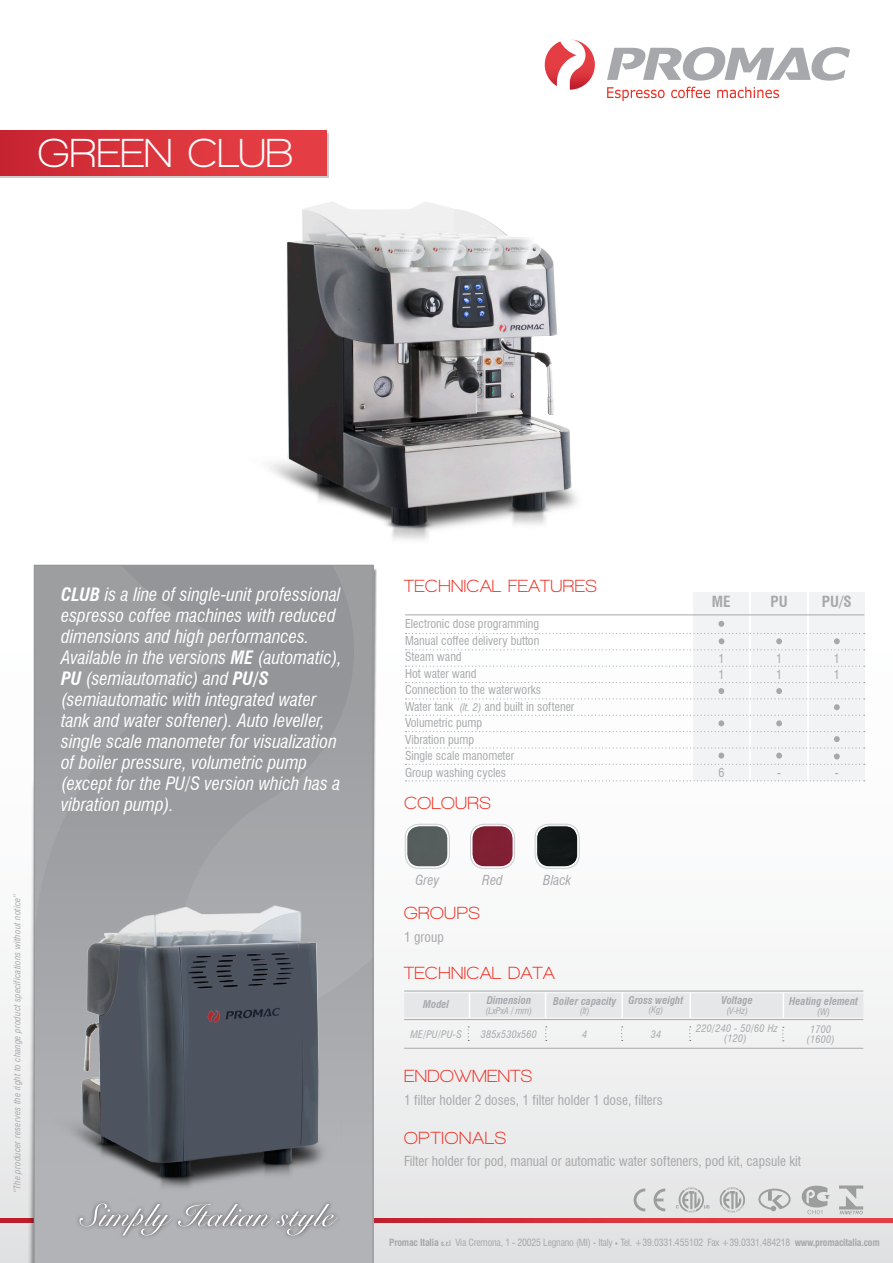
<style>
.page{position:relative;width:893px;height:1263px;background:#fff}
.page>*{position:absolute;margin:0;border:0;box-sizing:border-box;transform-origin:0 0}
.t1{font:700 41.55px "Walkway";letter-spacing:.005em;color:#fff}
.t2{font:italic condensed 18px/21px "Swiss 721 BT";color:#fff}
.t3{font:700 18px "Walkway";letter-spacing:.025em;color:#ee2e22}
.t4{font:700 18px "Walkway";letter-spacing:.05em;color:#ee2e22}
.t5{font:700 condensed 15px "Swiss 721 BT";color:#a6a8ab}
.t6{font:condensed 13.5px "Swiss 721 BT";color:#a6a8ab}
.t7{font:italic condensed 13.5px "Swiss 721 BT";color:#a6a8ab}
.t8{font:condensed 12px "Swiss 721 BT";color:#a6a8ab}
.t9{font:italic 700 condensed 10.5px "Swiss 721 BT";color:#a6a8ab}
.t10{font:italic condensed 10.2px/10.5px "Swiss 721 BT";letter-spacing:.025em;color:#a6a8ab;text-align:center}
.t11{font:condensed 9.75px "Swiss 721 BT";letter-spacing:-.02em;color:#a6a8ab}
.t12{font:italic condensed 9px "Swiss 721 BT";letter-spacing:.025em;color:#a6a8ab}
.s1{font-weight:700}
.s2{font-style:italic;font-size:10.5px}
.s3{font-weight:700;font-size:7.5px}
.s4{font-family:"Corbel";font-weight:700;font-stretch:normal;font-size:7.5px}
</style>
<div class="page">
<div style="left:0;top:0;width:893px;height:1263px;background:linear-gradient(to bottom,#fff,#edeeee)"></div>
<svg style="left:0;top:1218px;width:893px;height:5px;background:#d6323b"></svg>
<svg style="left:34px;top:565px;width:339px;height:698px;background:#9c9ea1"></svg>
<div style="left:75px;top:1199px;width:267px;height:41px;background:#b2b3b7"></div>
<svg style="left:79px;top:1203px;width:258px;height:32px"></svg>
<svg style="left:607px;top:87px;width:58px;height:14px"></svg>
<svg style="left:671px;top:87px;width:39px;height:11px"></svg>
<svg style="left:717px;top:87px;width:62px;height:11px"></svg>
<svg style="left:607px;top:47px;width:243px;height:34px"></svg>
<svg style="left:545px;top:40px;width:50px;height:50px"></svg>
<svg style="left:758px;top:1188px;width:33px;height:23px"></svg>
<svg style="left:634px;top:1188px;width:11px;height:23px"></svg>
<svg style="left:654px;top:1188px;width:11px;height:23px"></svg>
<svg style="left:675px;top:1187px;width:34px;height:26px"></svg>
<svg style="left:719px;top:1187px;width:26px;height:26px"></svg>
<svg style="left:802px;top:1186px;width:27px;height:28px"></svg>
<svg style="left:839px;top:1185px;width:24px;height:29px"></svg>
<div style="left:0;top:133px;width:328px;height:45px;background:#cbccce"></div>
<div style="left:0;top:131px;width:326px;height:45px;background:linear-gradient(to right,#ca2632,#e94247)"></div>
<div style="left:693px;top:592px;width:56px;height:189px;background:#f2f3f4"></div>
<div style="left:751px;top:592px;width:56px;height:189px;background:#f2f3f4"></div>
<div style="left:809px;top:592px;width:56px;height:189px;background:#f2f3f4"></div>
<hr style="left:405px;top:614px;width:459px;height:1px;background:#a6a8ab">
<svg style="left:406px;top:666px;width:459px;height:1px"></svg>
<svg style="left:406px;top:780px;width:459px;height:1px"></svg>
<svg style="left:718px;top:621px;width:6px;height:6px"></svg>
<svg style="left:406px;top:633px;width:459px;height:17px"></svg>
<svg style="left:406px;top:682px;width:459px;height:83px"></svg>
<div style="left:405px;top:824px;width:45px;height:44px;border:1px solid #cbccce;border-radius:14px"></div>
<div style="left:470px;top:824px;width:45px;height:44px;border:1px solid #cbccce;border-radius:14px"></div>
<div style="left:535px;top:824px;width:44px;height:44px;border:1px solid #cbccce;border-radius:14px"></div>
<img style="left:407px;top:826px;width:41px;height:41px">
<div style="left:406px;top:825px;width:42px;height:42px;border:1px solid #fff;border-radius:13px"></div>
<img style="left:472px;top:826px;width:41px;height:41px">
<div style="left:471px;top:825px;width:43px;height:42px;border:1px solid #fff;border-radius:13px"></div>
<img style="left:537px;top:826px;width:41px;height:41px">
<div style="left:536px;top:825px;width:42px;height:42px;border:1px solid #fff;border-radius:13px"></div>
<img style="left:153px;top:177px;width:558px;height:372px">
<img style="left:0;top:879px;width:452px;height:322px">
<div style="left:404px;top:993px;width:459px;height:24px;background:#e6e7e9"></div>
<hr style="left:404px;top:1019px;width:459px;height:1px;background:#a6a8ab">
<hr style="left:404px;top:991px;width:459px;height:1px;background:#a6a8ab">
<svg style="left:469px;top:992px;width:1px;height:26px"></svg>
<svg style="left:545px;top:992px;width:1px;height:26px"></svg>
<hr style="left:621px;top:992px;width:2px;height:26px;background:#fff">
<hr style="left:689px;top:992px;width:2px;height:26px;background:#fff">
<svg style="left:783px;top:992px;width:1px;height:26px"></svg>
<svg style="left:468px;top:1026px;width:1px;height:15px"></svg>
<svg style="left:545px;top:1026px;width:2px;height:15px"></svg>
<svg style="left:621px;top:1026px;width:2px;height:15px"></svg>
<svg style="left:689px;top:1026px;width:2px;height:15px"></svg>
<svg style="left:782px;top:1027px;width:2px;height:14px"></svg>
<hr style="left:404px;top:1048px;width:459px;height:1px;background:#a6a8ab">
<p class="t1" style="left:38px;top:131px;width:256px">GREEN CLUB</p>
<p class="t12" style="left:12px;top:1193px;width:301px;rotate:-90deg">“The producer reserves the right to change product specifications without notice”</p>
<p class="t2" style="left:61px;top:584px;width:282px"><span class="s1">CLUB</span> is a line of single-unit professional espresso coffee machines with reduced dimensions and high performances.<br>Available in the versions <span class="s1">ME</span> (automatic), <span class="s1">PU</span> (semiautomatic) and <span class="s1">PU/S </span>(semiautomatic with integrated water tank and water softener). Auto leveller, single scale manometer for visualization of boiler pressure, volumetric pump (except for the PU/S version which has a vibration pump).</p>
<p class="t3" style="left:404px;top:576px;width:195px">TECHNICAL FEATURES</p>
<p class="t8" style="left:405px;top:617px;width:136px">Electronic dose programming</p>
<p class="t8" style="left:405px;top:633px;width:136px">Manual coffee delivery button</p>
<p class="t8" style="left:405px;top:650px;width:58px">Steam wand</p>
<p class="t8" style="left:405px;top:666px;width:73px">Hot water wand</p>
<p class="t8" style="left:405px;top:683px;width:138px">Connection to the waterworks</p>
<p class="t8" style="left:405px;top:699px;width:171px">Water tank <span class="s2">(lt. 2)</span> and built in softener</p>
<p class="t8" style="left:405px;top:716px;width:79px">Volumetric pump</p>
<p class="t8" style="left:405px;top:732px;width:71px">Vibration pump</p>
<p class="t8" style="left:405px;top:749px;width:111px">Single scale manometer</p>
<p class="t8" style="left:405px;top:765px;width:103px">Group washing cycles</p>
<p class="t3" style="left:404px;top:793px;width:89px">COLOURS</p>
<p class="t7" style="left:415px;top:872px;width:25px">Grey</p>
<p class="t7" style="left:482px;top:872px;width:22px">Red</p>
<p class="t7" style="left:543px;top:872px;width:30px">Black</p>
<p class="t3" style="left:404px;top:903px;width:77px">GROUPS</p>
<p class="t6" style="left:404px;top:929px;width:41px">1 group</p>
<p class="t3" style="left:404px;top:964px;width:152px">TECHNICAL DATA</p>
<p class="t5" style="left:712px;top:593px;width:20px">ME</p>
<p class="t5" style="left:770px;top:593px;width:19px">PU</p>
<p class="t5" style="left:822px;top:593px;width:31px">PU/S</p>
<p class="t8" style="left:718px;top:651px;width:7px">1</p>
<p class="t8" style="left:718px;top:667px;width:7px">1</p>
<p class="t8" style="left:776px;top:651px;width:7px">1</p>
<p class="t8" style="left:776px;top:667px;width:7px">1</p>
<p class="t8" style="left:834px;top:651px;width:7px">1</p>
<p class="t8" style="left:834px;top:667px;width:7px">1</p>
<p class="t8" style="left:718px;top:765px;width:7px">6</p>
<p class="t8" style="left:777px;top:765px;width:5px">-</p>
<p class="t8" style="left:835px;top:765px;width:5px">-</p>
<p class="t9" style="left:629px;top:993px;width:56px">Gross weight</p>
<p class="t12" style="left:649px;top:1005px;width:16px">(Kg)</p>
<p class="t10" style="left:651px;top:1029px;width:12px">34</p>
<p class="t9" style="left:487px;top:994px;width:46px">Dimension</p>
<p class="t12" style="left:486px;top:1005px;width:48px">(LxPxA / mm)</p>
<p class="t10" style="left:481px;top:1029px;width:58px">385x530x560</p>
<p class="t9" style="left:423px;top:998px;width:28px">Model</p>
<p class="t9" style="left:721px;top:994px;width:33px">Voltage</p>
<p class="t12" style="left:726px;top:1005px;width:23px">(V-Hz)</p>
<p class="t10" style="left:696px;top:1023px;width:83px">220/240 - 50/60 Hz (120)</p>
<p class="t9" style="left:553px;top:994px;width:65px">Boiler capacity</p>
<p class="t12" style="left:580px;top:1005px;width:11px">(lt)</p>
<p class="t10" style="left:410px;top:1029px;width:53px">ME/PU/PU-S</p>
<p class="t10" style="left:582px;top:1029px;width:7px">4</p>
<p class="t3" style="left:404px;top:1066px;width:130px">ENDOWMENTS</p>
<p class="t6" style="left:404px;top:1092px;width:260px">1 filter holder 2 doses, 1 filter holder 1 dose, filters</p>
<p class="t4" style="left:404px;top:1129px;width:104px">OPTIONALS</p>
<p class="t9" style="left:789px;top:995px;width:70px">Heating element</p>
<p class="t12" style="left:817px;top:1006px;width:14px">(W)</p>
<p class="t10" style="left:810px;top:1024px;width:23px">1700</p>
<p class="t10" style="left:807px;top:1034px;width:30px">(1600)</p>
<p class="t6" style="left:404px;top:1153px;width:398px">Filter holder for pod, manual or automatic water softeners, pod kit, capsule kit</p>
<p class="t11" style="left:389px;top:1236px;width:492px"><span class="s1">Promac Italia</span> <span class="s3">s.r.l</span> Via Cremona, 1 - 20025 Legnano (MI) - Italy <span class="s4">•</span> Tel. +39.0331.455102 Fax +39.0331.484218 <span class="s1">www.promacitalia.com</span></p>
</div>
